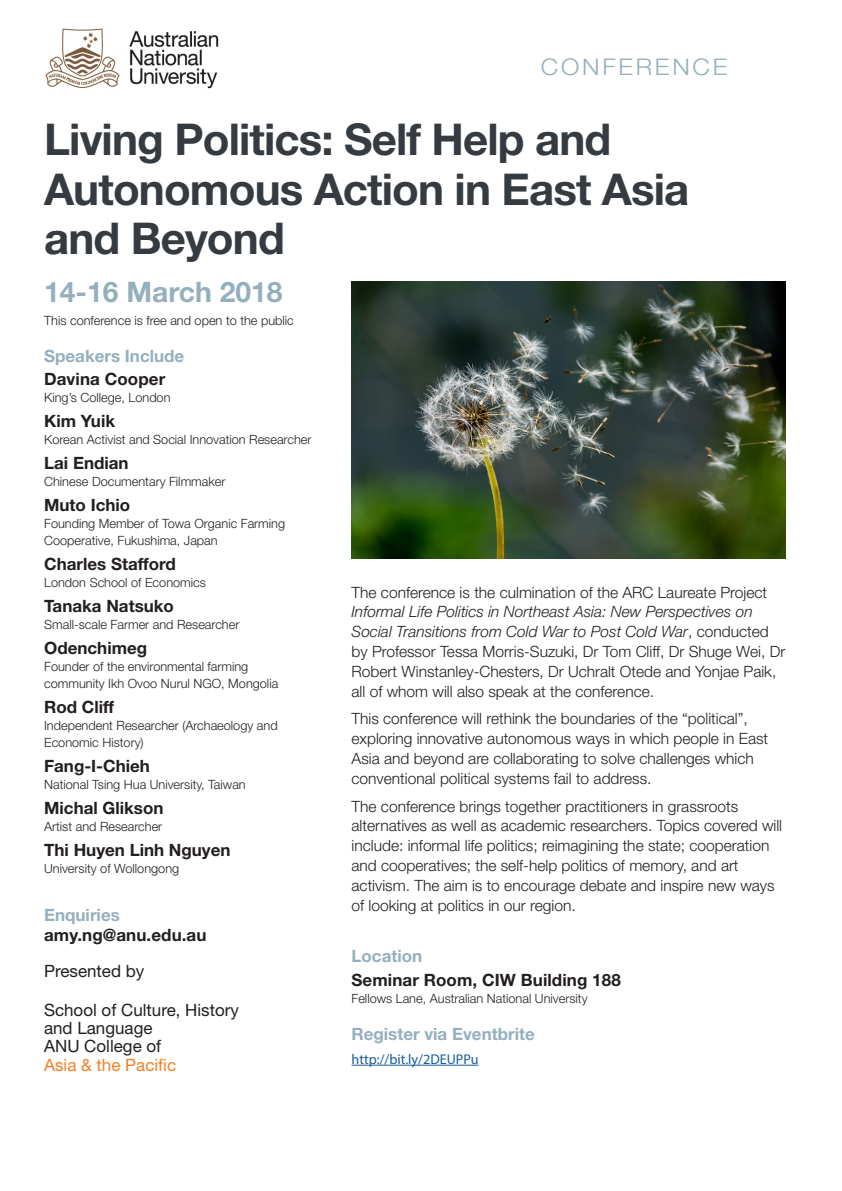
<style>
.page{position:relative;width:842px;height:1191px;background:#fff}
.page>*{position:absolute;margin:0;border:0;box-sizing:border-box;transform-origin:0 0}
.heading_top{font:700 43.8px/49.5px "Helvetica Neue LT Std";letter-spacing:-.02em;color:#353b40}
.time___date{font:700 28.3px "Helvetica Neue LT Std";color:#94afbd}
.heading_top-2{font:300 23px "Helvetica Neue LT Std";letter-spacing:.11em;color:#94afbd;scale:1.08 1}
.left_column_bold_b{font:700 17px "Helvetica Neue LT Std";color:#231f20}
.Presented_by{font:17px/18.4px "Helvetica Neue LT Std";color:#231f20}
.left_column_headin{font:700 17px "Helvetica Neue LT Std";color:#94afbd}
.left_column_bold_b-2{font:700 17px "Helvetica Neue LT Std";color:#94afbd}
.left_column_small{font:300 15.6px/19.8px "Helvetica Neue LT Std";color:#231f20}
.t1{font:14.1px "Myriad Pro";color:#175d9e}
.left_column_small-2{font:300 12.7px/17px "Helvetica Neue LT Std";color:#231f20}
.left_column_bold_b-3{font:300 12.7px "Helvetica Neue LT Std";color:#231f20}
.s1{color:#f48026}
.s2{font-style:italic}
</style>
<div class="page">
<img style="left:351px;top:282px;width:434px;height:276px">
<hr style="left:351px;top:1064px;width:128px;height:1px;background:#175d9e">
<img style="left:45px;top:28px;width:174px;height:61px">
<p class="heading_top-2" style="left:541px;top:53px;width:174px">CONFERENCE</p>
<p class="heading_top" style="left:44px;top:114px;width:647px">Living Politics: Self Help and<br>Autonomous Action in East Asia and Beyond</p>
<p class="time___date" style="left:44px;top:274px;width:240px">14-16 March 2018</p>
<p class="left_column_small-2" style="left:44px;top:311px;width:251px">This conference is free and open to the public</p>
<p class="left_column_headin" style="left:44px;top:345px;width:142px">Speakers Include</p>
<p class="left_column_bold_b" style="left:44px;top:369px;width:123px">Davina Cooper</p>
<p class="left_column_small-2" style="left:44px;top:389px;width:128px">King’s College, London</p>
<p class="left_column_bold_b" style="left:44px;top:411px;width:72px">Kim Yuik</p>
<p class="left_column_small-2" style="left:44px;top:431px;width:269px">Korean Activist and Social Innovation Researcher</p>
<p class="left_column_bold_b" style="left:44px;top:453px;width:86px">Lai Endian</p>
<p class="left_column_small-2" style="left:44px;top:473px;width:183px">Chinese Documentary Filmmaker</p>
<p class="left_column_bold_b" style="left:44px;top:495px;width:88px">Muto Ichio</p>
<p class="left_column_small-2" style="left:44px;top:515px;width:242px">Founding Member of Towa Organic Farming<br>Cooperative, Fukushima, Japan</p>
<p class="left_column_bold_b" style="left:44px;top:554px;width:133px">Charles Stafford</p>
<p class="left_column_small-2" style="left:44px;top:574px;width:163px">London School of Economics</p>
<p class="left_column_bold_b" style="left:44px;top:595px;width:131px">Tanaka Natsuko</p>
<p class="left_column_small-2" style="left:44px;top:616px;width:197px">Small-scale Farmer and Researcher</p>
<p class="left_column_bold_b" style="left:44px;top:637px;width:105px">Odenchimeg</p>
<p class="left_column_small-2" style="left:44px;top:658px;width:236px">Founder of the environmental farming community Ikh Ovoo Nurul NGO, Mongolia</p>
<p class="left_column_bold_b" style="left:44px;top:696px;width:72px">Rod Cliff</p>
<p class="left_column_small-2" style="left:44px;top:717px;width:235px">Independent Researcher (Archaeology and<br>Economic History)</p>
<p class="left_column_bold_b" style="left:44px;top:755px;width:107px">Fang-I-Chieh</p>
<p class="left_column_small-2" style="left:44px;top:776px;width:203px">National Tsing Hua University, Taiwan</p>
<p class="left_column_bold_b" style="left:44px;top:797px;width:121px">Michal Glikson</p>
<p class="left_column_small-2" style="left:44px;top:818px;width:120px">Artist and Researcher</p>
<p class="left_column_bold_b" style="left:44px;top:839px;width:188px">Thi Huyen Linh Nguyen</p>
<p class="left_column_small-2" style="left:44px;top:860px;width:137px">University of Wollongong</p>
<p class="left_column_bold_b-2" style="left:44px;top:904px;width:77px">Enquiries</p>
<p class="left_column_bold_b" style="left:44px;top:924px;width:164px">amy.ng@anu.edu.au</p>
<p class="Presented_by" style="left:44px;top:961px;width:102px">Presented by</p>
<p class="Presented_by" style="left:44px;top:1000px;width:196px">School of Culture, History and Language<br>ANU College of<br><span class="s1">Asia &amp; the Pacific</span></p>
<p class="left_column_small" style="left:351px;top:582px;width:435px">The conference is the culmination of the ARC Laureate Project <span class="s2">Informal Life Politics in Northeast Asia: New Perspectives on Social Transitions from Cold War to Post Cold War</span>, conducted by Professor Tessa Morris-Suzuki, Dr Tom Cliff, Dr Shuge Wei, Dr Robert Winstanley-Chesters, Dr Uchralt Otede and Yonjae Paik, all of whom will also speak at the conference.</p>
<p class="left_column_small" style="left:351px;top:708px;width:418px">This conference will rethink the boundaries of the “political”, exploring innovative autonomous ways in which people in East Asia and beyond are collaborating to solve challenges which conventional political systems fail to address.</p>
<p class="left_column_small" style="left:351px;top:796px;width:432px">The conference brings together practitioners in grassroots alternatives as well as academic researchers. Topics covered will include: informal life politics; reimagining the state; cooperation and cooperatives; the self-help politics of memory, and art activism. The aim is to encourage debate and inspire new ways of looking at politics in our region.</p>
<p class="left_column_headin" style="left:351px;top:945px;width:72px">Location</p>
<p class="left_column_bold_b" style="left:351px;top:969px;width:271px">Seminar Room, CIW Building 188</p>
<p class="left_column_bold_b-3" style="left:351px;top:991px;width:237px">Fellows Lane, Australian National University</p>
<p class="left_column_headin" style="left:351px;top:1023px;width:185px">Register via Eventbrite</p>
<p class="t1" style="left:351px;top:1050px;width:129px">http://bit.ly/2DEUPPu</p>
</div>
